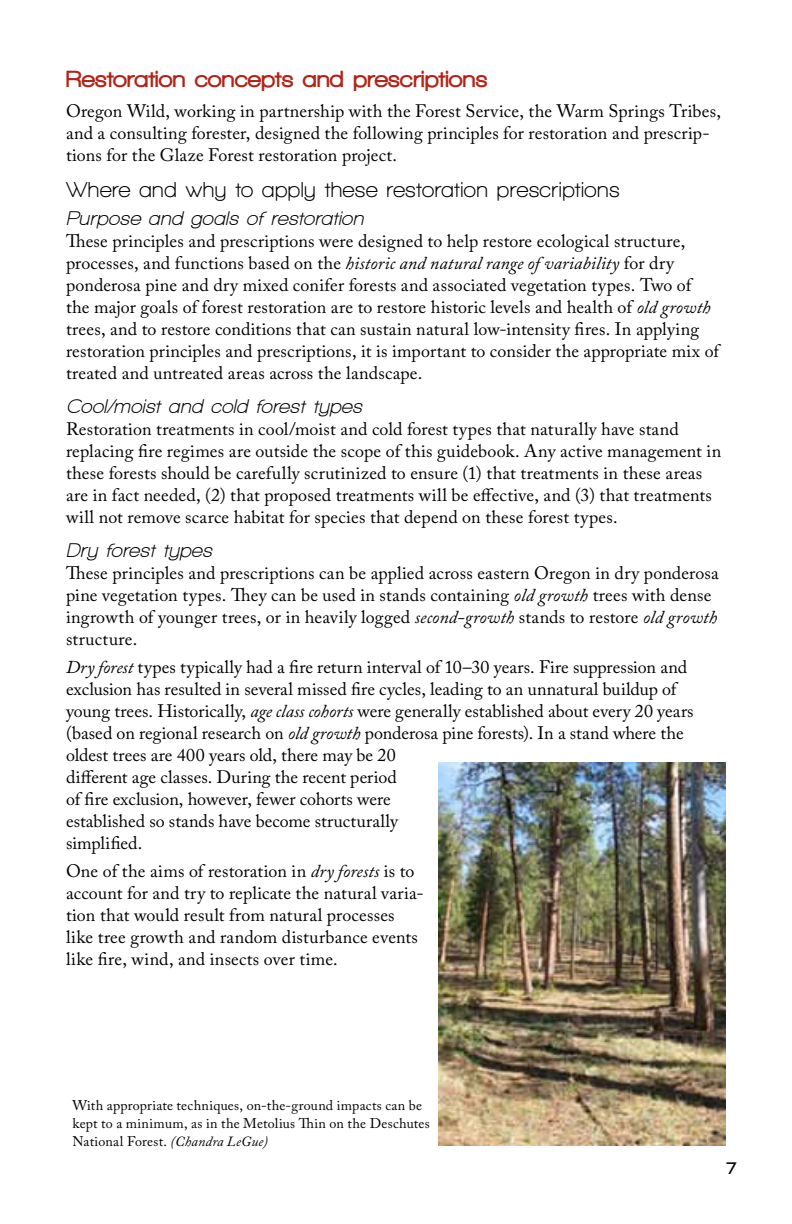
<style>
.page{position:relative;width:792px;height:1224px;background:#fff}
.page>*{position:absolute;margin:0;border:0;box-sizing:border-box;transform-origin:0 0}
.t1{font:900 24px "Walkway";letter-spacing:.02em;color:#b32317}
.t2{font:700 22px "Walkway";letter-spacing:.02em;color:#000}
.t3{font:italic 700 20px "Walkway";letter-spacing:.025em;color:#000}
.t4{font:18px/22px "Adobe Caslon Pro";letter-spacing:.005em;color:#000}
.t5{font:900 18px "Walkway";color:#000}
.t6{font:14px/18px "Adobe Caslon Pro";letter-spacing:.015em;color:#000}
.s1{font-style:italic}
</style>
<div class="page">
<img style="left:438px;top:762px;width:288px;height:384px">
<h1 class="t1" style="left:66px;top:66px;width:423px">Restoration concepts and prescriptions</h1>
<p class="t4" style="left:66px;top:100px;width:657px">Oregon Wild, working in partnership with the Forest Service, the Warm Springs Tribes, and a consulting forester, designed the following principles for restoration and prescrip&shy;tions for the Glaze Forest restoration project.</p>
<p class="t2" style="left:66px;top:178px;width:555px">Where and why to apply these restoration prescriptions</p>
<p class="t3" style="left:66px;top:207px;width:299px">Purpose and goals of restoration</p>
<p class="t4" style="left:66px;top:230px;width:655px">These principles and prescriptions were designed to help restore ecological structure, processes, and functions based on the <span class="s1">historic and natural range of variability</span> for dry ponderosa pine and dry mixed conifer forests and associated vegetation types. Two of the major goals of forest restoration are to restore historic levels and health of <span class="s1">old growth </span>trees, and to restore conditions that can sustain natural low-intensity fires. In applying restoration principles and prescriptions, it is important to consider the appropriate mix of treated and untreated areas across the landscape.</p>
<p class="t3" style="left:66px;top:395px;width:298px">Cool/moist and cold forest types</p>
<p class="t4" style="left:66px;top:418px;width:657px">Restoration treatments in cool/moist and cold forest types that naturally have stand replacing fire regimes are outside the scope of this guidebook. Any active management in these forests should be carefully scrutinized to ensure (1) that treatments in these areas are in fact needed, (2) that proposed treatments will be effective, and (3) that treatments will not remove scarce habitat for species that depend on these forest types.</p>
<p class="t3" style="left:66px;top:539px;width:148px">Dry forest types</p>
<p class="t4" style="left:66px;top:562px;width:654px">These principles and prescriptions can be applied across eastern Oregon in dry ponderosa pine vegetation types. They can be used in stands containing <span class="s1">old growth</span> trees with dense ingrowth of younger trees, or in heavily logged <span class="s1">second-growth</span> stands to restore <span class="s1">old growth </span>structure.</p>
<p class="t4" style="left:66px;top:656px;width:629px"><span class="s1">Dry forest</span> types typically had a fire return interval of 10–30 years. Fire suppression and exclusion has resulted in several missed fire cycles, leading to an unnatural buildup of young trees. Historically, <span class="s1">age class cohorts</span> were generally established about every 20 years (based on regional research on <span class="s1">old growth</span> ponderosa pine forests). In a stand where the oldest trees are 400 years old, there may be 20<br>different age classes. During the recent period<br>of fire exclusion, however, fewer cohorts were<br>established so stands have become structurally<br>simplified.</p>
<p class="t4" style="left:66px;top:860px;width:359px">One of the aims of restoration in <span class="s1">dry forests</span> is to account for and try to replicate the natural varia&shy;tion that would result from natural processes like tree growth and random disturbance events like fire, wind, and insects over time.</p>
<p class="t6" style="left:72px;top:1096px;width:359px">With appropriate techniques, on-the-ground impacts can be kept to a minimum, as in the Metolius Thin on the Deschutes<br>National Forest. <span class="s1">(Chandra LeGue)</span></p>
<p class="t5" style="left:726px;top:1158px;width:12px">7</p>
</div>
